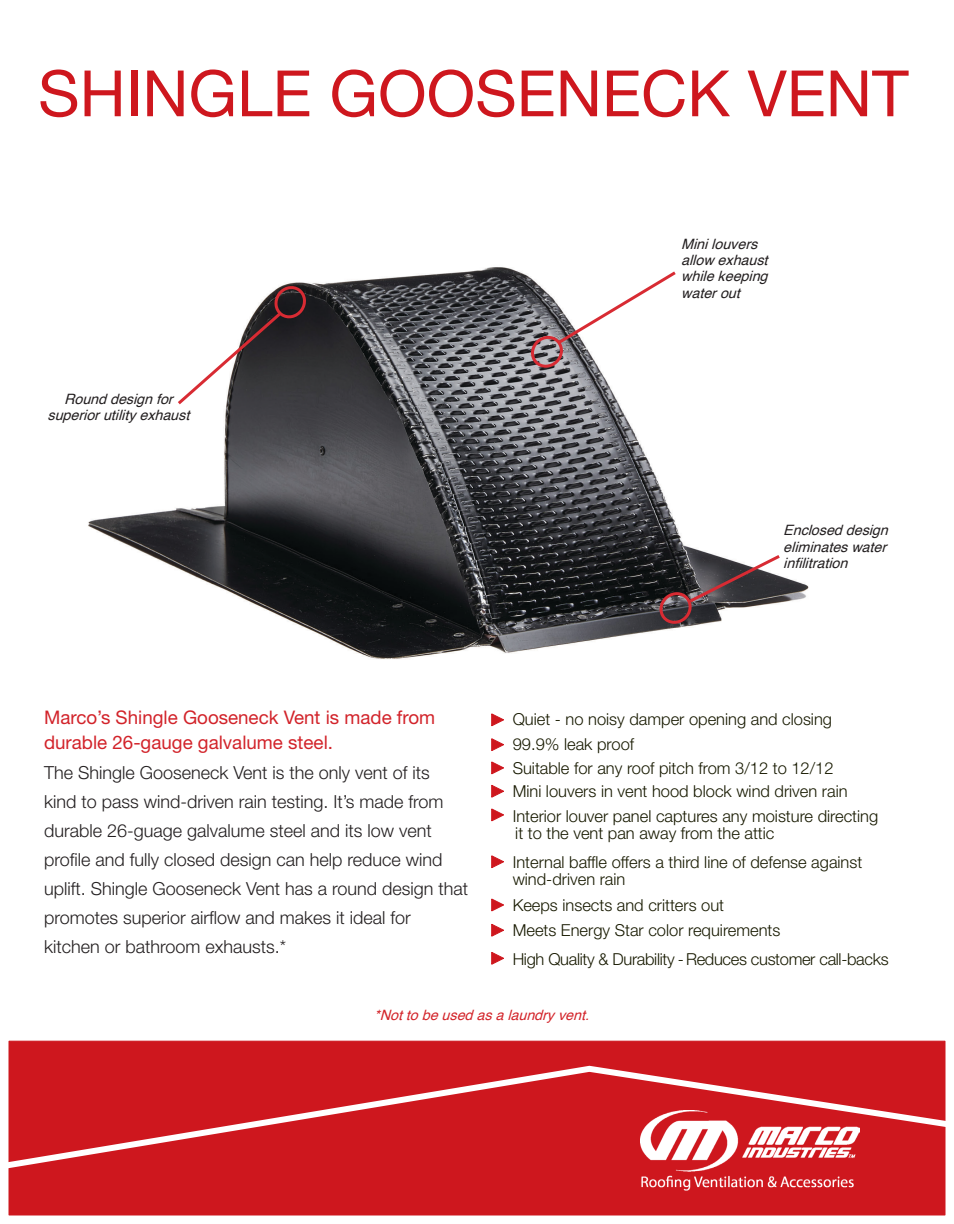
<style>
.page{position:relative;width:954px;height:1224px;background:#fff}
.page>*{position:absolute;margin:0;border:0;box-sizing:border-box;transform-origin:0 0}
.P_-_Paragraph_Style1_-_Left_Indent__0__L{font:63.9px "Helvetica Neue";color:#ce171e}
.P_-_Paragraph_Style3_-_Left_Indent__0__L{font:18.75px/24.2px "Helvetica Neue LT Std";color:#d2232a}
.P_-_Paragraph_Style1_-_Left_Indent__0__L-2{font:300 18px/29.1px "Helvetica Neue LT Std";color:#231f20}
.Paragraph_Style1_-_Left_Indent__0__Left_{font:300 16.5px "Helvetica Neue LT Std";color:#181a00}
.Paragraph_Style2_-_Left_Indent__18__Left{font:300 16.5px/17.7px "Helvetica Neue LT Std";color:#181a00}
.Paragraph_Style1_-_Left_Indent__0__Left_-2{font:300 16.5px "Helvetica Neue LT Std";letter-spacing:-.02em;color:#181a00}
.P_-_Paragraph_Style1_-_Left_Indent__0__L-3{font:italic 14.25px/16.2px "Helvetica";color:#231f20}
.P_-_Paragraph_Style2_-_Left_Indent__0__L{font:italic 14.25px "Helvetica";color:#231f20}
.P_-_Paragraph_Style1_-_Left_Indent__0__L-4{font:italic 14.25px "Helvetica";color:#d3242a}
</style>
<div class="page">
<div style="left:9px;top:1041px;width:936px;height:174px;background:#ce171e;border:1px solid #ce171e"></div>
<img style="left:641px;top:1175px;width:213px;height:16px">
<svg style="left:9px;top:1063px;width:936px;height:109px"></svg>
<img style="left:88px;top:267px;width:721px;height:392px">
<svg style="left:492px;top:739px;width:12px;height:12px"></svg>
<svg style="left:492px;top:762px;width:12px;height:12px"></svg>
<svg style="left:492px;top:785px;width:12px;height:12px"></svg>
<svg style="left:492px;top:809px;width:12px;height:12px"></svg>
<svg style="left:492px;top:856px;width:12px;height:12px"></svg>
<svg style="left:492px;top:899px;width:12px;height:12px"></svg>
<svg style="left:492px;top:924px;width:12px;height:12px"></svg>
<svg style="left:492px;top:952px;width:12px;height:12px"></svg>
<svg style="left:492px;top:714px;width:12px;height:12px"></svg>
<svg style="left:657px;top:552px;width:126px;height:74px"></svg>
<svg style="left:530px;top:269px;width:149px;height:100px"></svg>
<svg style="left:175px;top:284px;width:132px;height:123px"></svg>
<p class="P_-_Paragraph_Style1_-_Left_Indent__0__L" style="left:38px;top:47px;width:872px">SHINGLE GOOSENECK VENT</p>
<p class="P_-_Paragraph_Style2_-_Left_Indent__0__L" style="left:64px;top:388px;width:116px">Rounddesignfor</p>
<p class="P_-_Paragraph_Style2_-_Left_Indent__0__L" style="left:48px;top:404px;width:149px">superiorutilityexhaust</p>
<p class="P_-_Paragraph_Style1_-_Left_Indent__0__L-3" style="left:681px;top:236px;width:94px">Minilouvers allowexhaust whilekeeping waterout</p>
<p class="P_-_Paragraph_Style1_-_Left_Indent__0__L-3" style="left:783px;top:523px;width:112px;text-align:justify">Encloseddesign eliminateswater infilitration</p>
<p class="P_-_Paragraph_Style3_-_Left_Indent__0__L" style="left:44px;top:705px;width:393px">Marco’s Shingle Gooseneck Vent is made from durable 26-gauge galvalume steel.</p>
<p class="P_-_Paragraph_Style1_-_Left_Indent__0__L-2" style="left:44px;top:758px;width:426px">The Shingle Gooseneck Vent is the only vent of its<br>kind to pass wind-driven rain testing. It’s made from durable 26-guage galvalume steel and its low vent profile and fully closed design can help reduce wind uplift. Shingle Gooseneck Vent has a round design that promotes superior airflow and makes it ideal for kitchen or bathroom exhausts.*</p>
<p class="Paragraph_Style1_-_Left_Indent__0__Left_" style="left:513px;top:709px;width:321px">Quiet - no noisy damper opening and closing</p>
<p class="Paragraph_Style1_-_Left_Indent__0__Left_" style="left:513px;top:734px;width:123px">99.9% leak proof</p>
<p class="Paragraph_Style1_-_Left_Indent__0__Left_" style="left:513px;top:758px;width:322px">Suitable for any roof pitch from 3/12 to 12/12</p>
<p class="Paragraph_Style1_-_Left_Indent__0__Left_" style="left:513px;top:781px;width:336px">Mini louvers in vent hood block wind driven rain</p>
<p class="Paragraph_Style2_-_Left_Indent__18__Left" style="left:513px;top:806px;width:367px">Interior louver panel captures any moisture directing it to the vent pan away from the attic</p>
<p class="Paragraph_Style2_-_Left_Indent__18__Left" style="left:513px;top:853px;width:351px">Internal baffle offers a third line of defense against wind-driven rain</p>
<p class="Paragraph_Style1_-_Left_Indent__0__Left_" style="left:513px;top:895px;width:213px">Keeps insects and critters out</p>
<p class="Paragraph_Style1_-_Left_Indent__0__Left_" style="left:513px;top:920px;width:269px">Meets Energy Star color requirements</p>
<p class="Paragraph_Style1_-_Left_Indent__0__Left_-2" style="left:513px;top:949px;width:377px">High Quality &amp; Durability - Reduces customer call-backs</p>
<p class="P_-_Paragraph_Style1_-_Left_Indent__0__L-4" style="left:374px;top:1004px;width:222px">*Nottobeusedasalaundryvent.</p>
</div>
